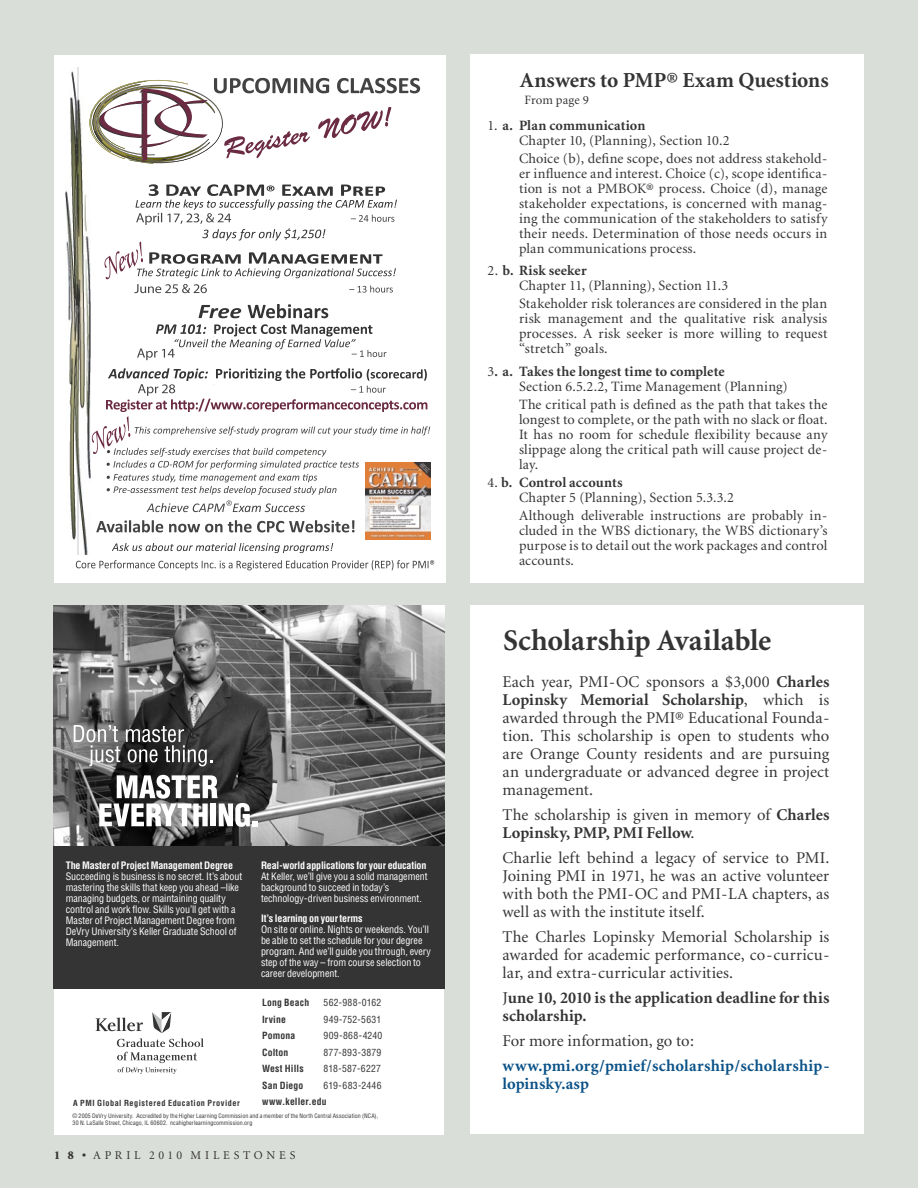
<style>
.page{position:relative;width:918px;height:1188px;background:#daded9}
.page>*{position:absolute;margin:0;border:0;box-sizing:border-box;transform-origin:0 0}
.t1{font:700 30px "Minion";color:#353434}
.t2{font:700 21.45px "Minion";color:#353434}
.t3{font:16.5px/18px "Minion";letter-spacing:.005em;color:#353434;text-align:justify}
.t4{font:700 16.5px/18px "Minion";letter-spacing:.005em;color:#353434}
.t5{font:700 16.5px/18px "Minion";letter-spacing:.015em;color:#0b5288}
.t6{font:14.25px/15px "Minion";letter-spacing:.01em;color:#353434}
.t7{font:12.75px "Minion";letter-spacing:.005em;color:#353434}
.t8{font:12px "Minion";letter-spacing:.315em;color:#353434}
.t9{font:condensed 10.05px/11.1px "Helvetica";letter-spacing:-.005em;color:#fff}
.t10{font:700 condensed 10.05px "Helvetica";letter-spacing:-.02em;color:#fff}
.t11{font:condensed 9.75px "Helvetica";letter-spacing:.02em;color:#353434}
.t12{font:700 condensed 9.75px "Helvetica";letter-spacing:.02em;color:#353434}
.t13{font:700 condensed 8.25px "Helvetica";letter-spacing:.06em;color:#353434}
.t14{font:condensed 6px/7.2px "Helvetica";letter-spacing:.01em;color:#353434}
.s1{font-weight:900}
.s2{font-weight:700}
.s3{font-weight:400}
</style>
<div class="page">
<div style="left:470px;top:54px;width:394px;height:529px;background:#fff"></div>
<div style="left:470px;top:605px;width:394px;height:529px;background:#fff"></div>
<div style="left:54px;top:55px;width:392px;height:528px;background:#fff"></div>
<svg style="left:96px;top:520px;width:259px;height:12px"></svg>
<img style="left:66px;top:67px;width:25px;height:487px">
<svg style="left:76px;top:560px;width:358px;height:10px"></svg>
<svg style="left:89px;top:78px;width:331px;height:86px"></svg>
<svg style="left:199px;top:305px;width:42px;height:13px"></svg>
<svg style="left:248px;top:304px;width:80px;height:14px"></svg>
<svg style="left:137px;top:324px;width:249px;height:36px"></svg>
<img style="left:366px;top:512px;width:64px;height:28px">
<svg style="left:112px;top:543px;width:221px;height:10px"></svg>
<svg style="left:92px;top:368px;width:338px;height:144px"></svg>
<svg style="left:104px;top:184px;width:293px;height:109px"></svg>
<div style="left:55px;top:606px;width:389px;height:529px;background:#fff"></div>
<img style="left:53px;top:605px;width:392px;height:241px">
<svg style="left:74px;top:725px;width:46px;height:41px"></svg>
<svg style="left:126px;top:726px;width:86px;height:40px"></svg>
<svg style="left:99px;top:775px;width:158px;height:52px"></svg>
<svg style="left:96px;top:1012px;width:108px;height:62px"></svg>
<div style="left:53px;top:846px;width:392px;height:143px;background:#353434"></div>
<p class="t10" style="left:66px;top:859px;width:169px">The Master of Project Management Degree</p>
<p class="t9" style="left:66px;top:870px;width:178px">Succeeding is business is no secret. It’s about mastering the skills that keep you ahead –like managing budgets, or maintaining quality control and work flow. Skills you’ll get with a Master of Project Management Degree from DeVry University’s Keller Graduate School of Management.</p>
<p class="t10" style="left:261px;top:859px;width:167px">Real-world applications for your education</p>
<p class="t9" style="left:261px;top:870px;width:168px">At Keller, we’ll give you a solid management background to succeed in today’s technology-driven business environment.</p>
<p class="t10" style="left:261px;top:912px;width:103px">It’s learning on your terms</p>
<p class="t9" style="left:261px;top:924px;width:172px">On site or online. Nights or weekends. You’ll be able to set the schedule for your degree program. And we’ll guide you through, every step of the way – from course selection to career development.</p>
<p class="t12" style="left:262px;top:997px;width:49px">Long Beach</p>
<p class="t11" style="left:324px;top:996px;width:59px">562-988-0162</p>
<p class="t12" style="left:262px;top:1013px;width:25px">Irvine</p>
<p class="t11" style="left:324px;top:1013px;width:59px">949-752-5631</p>
<p class="t12" style="left:262px;top:1030px;width:35px">Pomona</p>
<p class="t11" style="left:324px;top:1029px;width:60px">909-868-4240</p>
<p class="t12" style="left:262px;top:1046px;width:28px">Colton</p>
<p class="t11" style="left:324px;top:1046px;width:59px">877-893-3879</p>
<p class="t12" style="left:262px;top:1063px;width:43px">West Hills</p>
<p class="t11" style="left:324px;top:1062px;width:59px">818-587-6227</p>
<p class="t12" style="left:262px;top:1079px;width:43px">San Diego</p>
<p class="t11" style="left:324px;top:1079px;width:60px">619-683-2446</p>
<p class="t12" style="left:262px;top:1096px;width:66px">www.keller.edu</p>
<p class="t13" style="left:73px;top:1098px;width:168px">A PMI Global Registered Education Provider</p>
<p class="t14" style="left:73px;top:1112px;width:307px">© 2005 DeVry University. Accredited by the Higher Learning Commission and a member of the North Central Association (NCA),<br>30 N. LaSalle Street, Chicago, IL 60602. ncahigherlearningcommission.org</p>
<p class="t8" style="left:54px;top:1150px;width:243px"><span class="s1">1 8 •</span> APRIL 2010 MILESTONES</p>
<h2 class="t2" style="left:520px;top:69px;width:310px">Answers to PMP® Exam Questions</h2>
<p class="t7" style="left:525px;top:93px;width:66px">From page 9</p>
<p class="t6" style="left:519px;top:118px;width:212px;text-indent:-32px">1. <span class="s2">a. Plan communication<br></span>Chapter 10, (Planning), Section 10.2</p>
<p class="t6" style="left:519px;top:152px;width:310px;text-align:justify">Choice (b), define scope, does not address stakehold&shy;er influence and interest. Choice (c), scope identifica&shy;tion is not a PMBOK® process. Choice (d), manage stakeholder expectations, is concerned with manag&shy;ing the communication of the stakeholders to satisfy their needs. Determination of those needs occurs in plan communications process.</p>
<p class="t6" style="left:519px;top:264px;width:211px;text-indent:-32px">2. <span class="s2">b. Risk seeker<br></span>Chapter 11, (Planning), Section 11.3</p>
<p class="t6" style="left:519px;top:297px;width:310px;text-align:justify">Stakeholder risk tolerances are considered in the plan risk management and the qualitative risk analysis processes. A risk seeker is more willing to request “stretch” goals.</p>
<p class="t6" style="left:519px;top:364px;width:270px;text-indent:-32px">3<span class="s2">. a. Takes the longest time to complete<br></span>Section 6.5.2.2, Time Management (Planning)</p>
<p class="t6" style="left:519px;top:397px;width:310px;text-align:justify">The critical path is defined as the path that takes the longest to complete, or the path with no slack or float.<br>It has no room for schedule flexibility because any slippage along the critical path will cause project de&shy;lay.</p>
<p class="t6" style="left:519px;top:475px;width:216px;text-indent:-32px">4. <span class="s2">b. Control accounts<br></span>Chapter 5 (Planning), Section 5.3.3.2</p>
<p class="t6" style="left:519px;top:509px;width:310px;text-align:justify">Although deliverable instructions are probably in&shy;cluded in the WBS dictionary, the WBS dictionary’s purpose is to detail out the work packages and control accounts.</p>
<h1 class="t1" style="left:503px;top:625px;width:270px">Scholarship Available</h1>
<p class="t3" style="left:503px;top:674px;width:328px">Each year, PMI-OC sponsors a $3,000 <span class="s2">Charles Lopinsky Memorial Scholarship</span>, which is awarded through the PMI® Educational Founda&shy;tion. This scholarship is open to students who are Orange County residents and are pursuing an undergraduate or advanced degree in project management.</p>
<p class="t3" style="left:503px;top:807px;width:328px">The scholarship is given in memory of <span class="s2">Charles<br>Lopinsky, PMP, PMI Fellow</span>.</p>
<p class="t3" style="left:503px;top:850px;width:328px">Charlie left behind a legacy of service to PMI.<br>Joining PMI in 1971, he was an active volunteer with both the PMI-OC and PMI-LA chapters, as well as with the institute itself.</p>
<p class="t3" style="left:503px;top:929px;width:328px">The Charles Lopinsky Memorial Scholarship is awarded for academic performance, co-curricu&shy;lar, and extra-curricular activities.</p>
<p class="t4" style="left:503px;top:990px;width:328px"><span class="s3">J</span>une 10, 2010 is the application deadline for this scholarship.</p>
<p class="t3" style="left:503px;top:1033px;width:193px">For more information, go to:</p>
<p class="t5" style="left:503px;top:1058px;width:328px">www.pmi.org/pmief/scholarship/scholarship&shy;lopinsky.asp</p>
</div>
